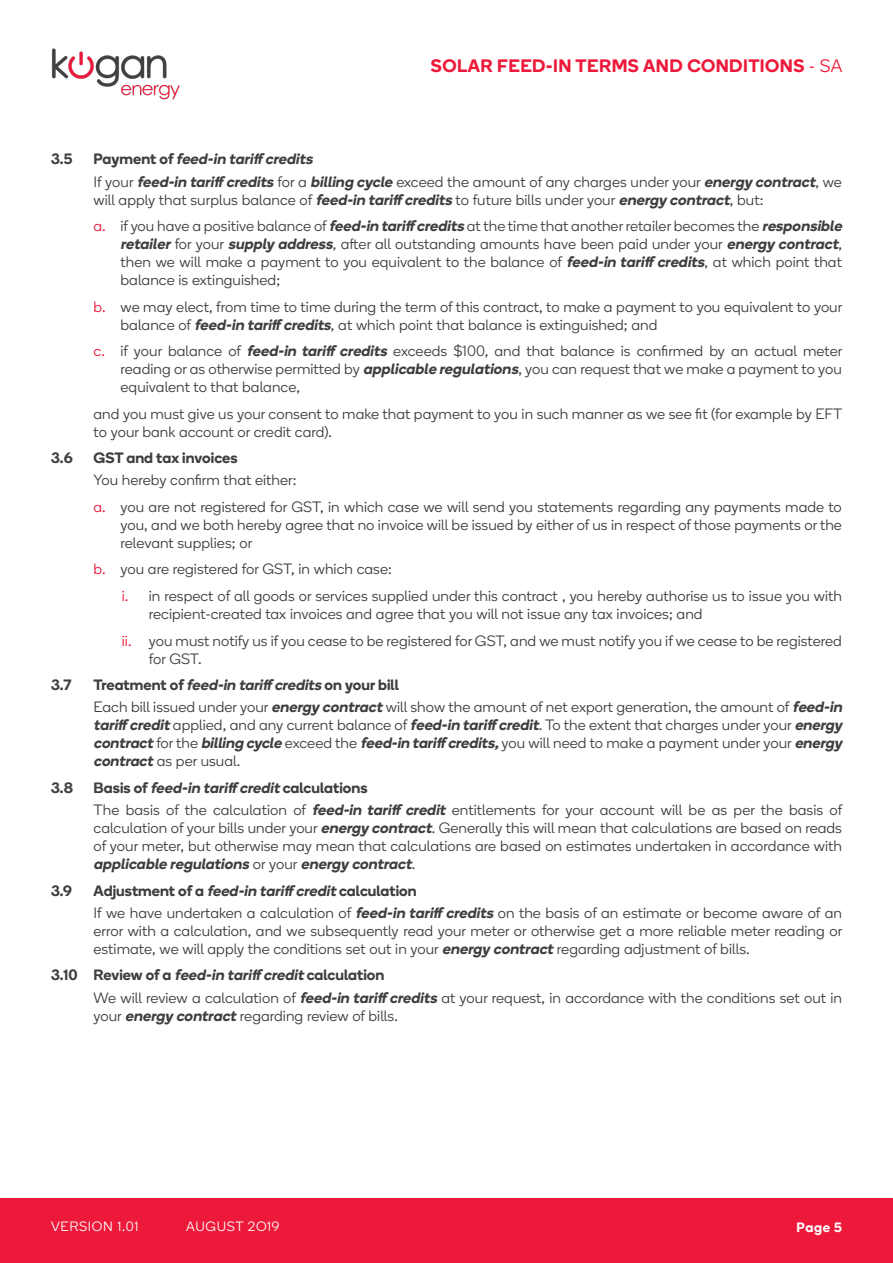
<style>
.page{position:relative;width:893px;height:1263px;background:#fff}
.page>*{position:absolute;margin:0;border:0;box-sizing:border-box;transform-origin:0 0}
.t1{font:600 18px "Boing";letter-spacing:.025em;color:#ed193a}
.indent_10mm_para{font:300 15px/18px "Boing";letter-spacing:.005em;color:#3e3e3f}
.sub_sub{font:600 15px "Boing";letter-spacing:.005em;color:#3e3e3f}
.sub_sub-2{font:italic 600 15px "Boing";color:#3e3e3f}
.t2{font:300 13.5px "Boing";letter-spacing:.05em;color:#fff}
.t3{font:600 13.5px "Boing";color:#fff}
.s1{font-weight:300}
.s2{font-style:normal}
.s3{font-weight:600;font-style:italic}
.s4{color:#ed193a}
.s5{font-style:italic}
</style>
<div class="page">
<div style="left:0;top:1198px;width:893px;height:65px;background:#ed193a"></div>
<img style="left:51px;top:48px;width:129px;height:52px">
<p class="t1" style="left:431px;top:54px;width:413px">SOLAR FEED-IN TERMS AND CONDITIONS <span class="s1">- SA</span></p>
<p class="sub_sub" style="left:51px;top:149px;width:23px">3.5</p>
<p class="sub_sub-2" style="left:94px;top:149px;width:224px"><span class="s2">P a y m e n t o f</span> feed-in tariff credits</p>
<p class="indent_10mm_para" style="left:94px;top:172px;width:750px">If your <span class="s3">feed-in tariff credits</span> for a <span class="s3">billing cycle</span> exceed the amount of any charges under your <span class="s3">energy contract</span>, we will apply that surplus balance of <span class="s3">feed-in tariff credits</span> to future bills under your <span class="s3">energy contract</span>, but:</p>
<p class="indent_10mm_para" style="left:121px;top:217px;width:726px;text-indent:-27px"><span class="s4">a.</span> if you have a positive balance of <span class="s3">feed-in tariff credits</span> at the time that another retailer becomes the <span class="s3">responsible retailer</span> for your <span class="s3">supply address</span>, after all outstanding amounts have been paid under your <span class="s3">energy contract</span>, then we will make a payment to you equivalent to the balance of <span class="s3">feed-in tariff credits</span>, at which point that balance is extinguished;</p>
<p class="indent_10mm_para" style="left:121px;top:297px;width:723px;text-indent:-27px"><span class="s4">b.</span> we may elect, from time to time during the term of this contract, to make a payment to you equivalent to your balance of <span class="s3">feed-in tariff credits</span>, at which point that balance is extinguished; and</p>
<p class="indent_10mm_para" style="left:121px;top:342px;width:723px;text-align:justify;text-indent:-27px"><span class="s4">c.</span> if your balance of <span class="s3">feed-in tariff credits</span> exceeds $100, and that balance is confirmed by an actual meter reading or as otherwise permitted by <span class="s3">applicable regulations</span>, you can request that we make a payment to you equivalent to that balance,</p>
<p class="indent_10mm_para" style="left:94px;top:404px;width:750px">and you must give us your consent to make that payment to you in such manner as we see fit (for example by EFT to your bank account or credit card).</p>
<p class="sub_sub" style="left:51px;top:448px;width:23px">3.6</p>
<p class="sub_sub" style="left:94px;top:448px;width:145px">GST and tax invoices</p>
<p class="indent_10mm_para" style="left:94px;top:471px;width:205px">You hereby confirm that either:</p>
<p class="indent_10mm_para" style="left:121px;top:498px;width:723px;text-align:justify;text-indent:-27px"><span class="s4">a.</span> you are not registered for GST, in which case we will send you statements regarding any payments made to you, and we both hereby agree that no invoice will be issued by either of us in respect of those payments or the relevant supplies; or</p>
<p class="indent_10mm_para" style="left:94px;top:560px;width:300px"><span class="s4">b.</span> you are registered for GST, in which case:</p>
<p class="indent_10mm_para" style="left:149px;top:587px;width:695px;text-indent:-27px"><span class="s4">i.</span> in respect of all goods or services supplied under this contract , you hereby authorise us to issue you with recipient-created tax invoices and agree that you will not issue any tax invoices; and</p>
<p class="indent_10mm_para" style="left:149px;top:631px;width:695px;text-indent:-27px"><span class="s4">ii.</span> you must notify us if you cease to be registered for GST, and we must notify you if we cease to be registered for GST.</p>
<p class="sub_sub" style="left:51px;top:674px;width:22px">3.7</p>
<p class="sub_sub" style="left:94px;top:674px;width:307px">Treatment of <span class="s5">feed-in tariff credits</span> on your bill</p>
<p class="indent_10mm_para" style="left:94px;top:698px;width:753px">Each bill issued under your <span class="s3">energy contract</span> will show the amount of net export generation, the amount of <span class="s3">feed-in tariff credit</span> applied, and any current balance of <span class="s3">feed-in tariff credit</span>. To the extent that charges under your <span class="s3">energy contract</span>for the <span class="s3">billing cycle</span> exceed the <span class="s3">feed-in tariff credits,</span>you will need to make a payment under your <span class="s3">energy contract</span>as per usual.</p>
<p class="sub_sub" style="left:51px;top:777px;width:24px">3.8</p>
<p class="sub_sub" style="left:94px;top:777px;width:276px">Basis of <span class="s5">feed-in tariff credit</span> calculations</p>
<p class="indent_10mm_para" style="left:94px;top:801px;width:750px;text-align:justify">The basis of the calculation of <span class="s3">feed-in tariff credit</span> entitlements for your account will be as per the basis of calculation of your bills under your <span class="s3">energy contract</span>. Generally this will mean that calculations are based on reads of your meter, but otherwise may mean that calculations are based on estimates undertaken in accordance with <span class="s3">applicable regulations</span> o r y o u r <span class="s3">energy contract</span>.</p>
<p class="sub_sub" style="left:51px;top:880px;width:23px">3.9</p>
<p class="sub_sub" style="left:94px;top:880px;width:325px">Adjustment of a <span class="s5">feed-in tariff credit</span> calculation</p>
<p class="indent_10mm_para" style="left:94px;top:903px;width:750px;text-align:justify">If we have undertaken a calculation of <span class="s3">feed-in tariff credits</span> on the basis of an estimate or become aware of an error with a calculation, and we subsequently read your meter or otherwise get a more reliable meter reading or estimate, we will apply the conditions set out in your <span class="s3">energy contract</span> regarding adjustment of bills.</p>
<p class="sub_sub" style="left:51px;top:965px;width:335px">3.10 Review of a <span class="s5">feed-in tariff credit</span> calculation</p>
<p class="indent_10mm_para" style="left:94px;top:988px;width:750px">We will review a calculation of <span class="s3">feed-in tariff credits</span> at your request, in accordance with the conditions set out in your <span class="s3">energy contract</span> regarding review of bills.</p>
<p class="t2" style="left:51px;top:1218px;width:89px">VERSION 1.01</p>
<p class="t2" style="left:186px;top:1218px;width:95px">AUGUST 2O19</p>
<p class="t3" style="left:797px;top:1218px;width:47px">Page 5</p>
</div>
